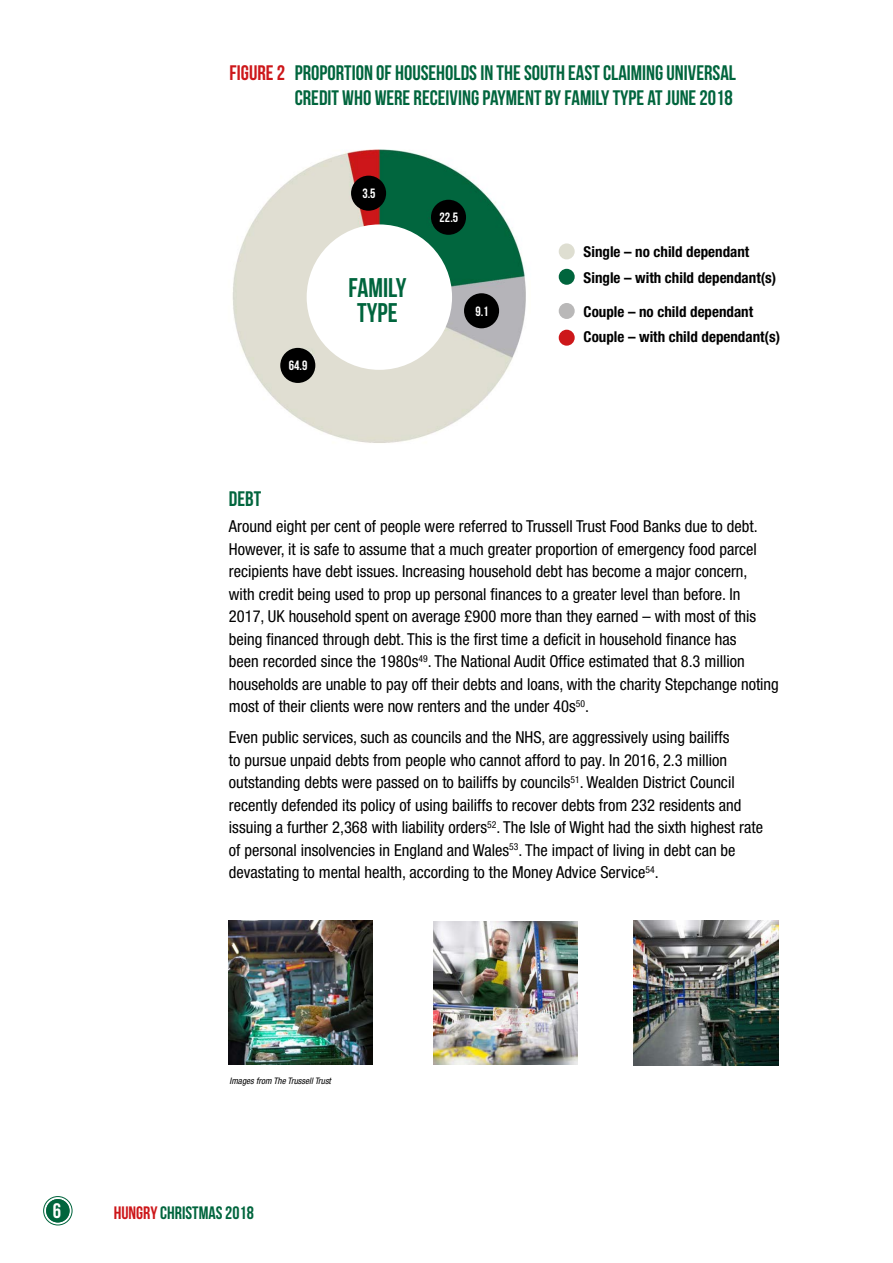
<style>
.page{position:relative;width:893px;height:1263px;background:#fff}
.page>*{position:absolute;margin:0;border:0;box-sizing:border-box;transform-origin:0 0}
.t1{font:27px/25.8px "Bebas Neue";color:#00653d;text-align:center}
.t2{font:21px/25.5px "Bebas Neue";color:#00653d;text-align:right}
.t3{font:21px "Bebas Neue";color:#fff}
.t4{font:18px "Bebas Neue";color:#00653d}
.t5{font:condensed 16.5px/22.5px "Helvetica Neue LT Pro";color:#000}
.t6{font:700 condensed 15px/25.5px "Helvetica Neue LT Pro";color:#000}
.t7{font:13.5px "Bebas Neue";color:#fff}
.t8{font:italic condensed 9px "Helvetica Neue LT Pro";color:#000}
.s1{color:#cd171a}
</style>
<div class="page">
<div style="left:46px;top:1199px;width:24px;height:23px;background:#00653d;border-radius:50%"></div>
<div style="left:43px;top:1196px;width:30px;height:29px;border:1px solid #00653d;border-radius:50%"></div>
<div style="left:46px;top:1199px;width:24px;height:23px;border:3px solid #00653d;border-radius:50%"></div>
<img style="left:232px;top:149px;width:332px;height:294px">
<div style="left:280px;top:348px;width:35px;height:35px;background:#000;border-radius:50%"></div>
<div style="left:431px;top:200px;width:35px;height:35px;background:#000;border-radius:50%"></div>
<div style="left:464px;top:293px;width:35px;height:35px;background:#000;border-radius:50%"></div>
<div style="left:351px;top:176px;width:35px;height:35px;background:#000;border-radius:50%"></div>
<div style="left:307px;top:224px;width:145px;height:146px;background:#fff;border-radius:50%"></div>
<div style="left:559px;top:303px;width:16px;height:16px;background:#b9b8b8;border-radius:50%"></div>
<div style="left:559px;top:269px;width:16px;height:16px;background:#00653d;border-radius:50%"></div>
<div style="left:559px;top:243px;width:16px;height:16px;background:#deded1;border-radius:50%"></div>
<div style="left:559px;top:330px;width:16px;height:16px;background:#cd171a;border-radius:50%"></div>
<img style="left:229px;top:921px;width:144px;height:144px">
<img style="left:434px;top:921px;width:143px;height:144px">
<img style="left:633px;top:921px;width:145px;height:145px">
<p class="t2" style="left:230px;top:59px;width:508px"><span class="s1">FIGURE 2</span> PROPORTION OF HOUSEHOLDS IN THE SOUTH EAST CLAIMING UNIVERSAL<br>CREDIT WHO WERE RECEIVING PAYMENT BY FAMILY TYPE AT JUNE 2018</p>
<p class="t7" style="left:289px;top:358px;width:20px">64.9</p>
<p class="t7" style="left:362px;top:186px;width:15px">3.5</p>
<h1 class="t1" style="left:349px;top:274px;width:59px">FAMILY<br>TYPE</h1>
<p class="t7" style="left:440px;top:210px;width:20px">22.5</p>
<p class="t7" style="left:475px;top:303px;width:15px">9.1</p>
<p class="t6" style="left:584px;top:239px;width:194px">Single – no child dependant<br>Single – with child dependant(s)</p>
<p class="t6" style="left:584px;top:299px;width:198px">Couple – no child dependant<br>Couple – with child dependant(s)</p>
<p class="t2" style="left:229px;top:485px;width:34px">DEBT</p>
<p class="t5" style="left:229px;top:515px;width:551px">Around eight per cent of people were referred to Trussell Trust Food Banks due to debt.<br>However, it is safe to assume that a much greater proportion of emergency food parcel recipients have debt issues. Increasing household debt has become a major concern,<br>with credit being used to prop up personal finances to a greater level than before. In 2017, UK household spent on average £900 more than they earned – with most of this being financed through debt. This is the first time a deficit in household finance has<br>been recorded since the 1980s<sup>49</sup>. The National Audit Office estimated that 8.3 million households are unable to pay off their debts and loans, with the charity Stepchange noting most of their clients were now renters and the under 40s<sup>50</sup>.</p>
<p class="t5" style="left:229px;top:726px;width:536px">Even public services, such as councils and the NHS, are aggressively using bailiffs<br>to pursue unpaid debts from people who cannot afford to pay. In 2016, 2.3 million outstanding debts were passed on to bailiffs by councils<sup>51</sup>. Wealden District Council recently defended its policy of using bailiffs to recover debts from 232 residents and issuing a further 2,368 with liability orders<sup>52</sup>. The Isle of Wight had the sixth highest rate of personal insolvencies in England and Wales<sup>53</sup>. The impact of living in debt can be devastating to mental health, according to the Money Advice Service<sup>54</sup>.</p>
<p class="t8" style="left:230px;top:1076px;width:103px">Images from The Trussell Trust</p>
<p class="t3" style="left:53px;top:1199px;width:10px">6</p>
<p class="t4" style="left:114px;top:1203px;width:142px"><span class="s1">HUNGRY</span> CHRISTMAS 2018</p>
</div>
